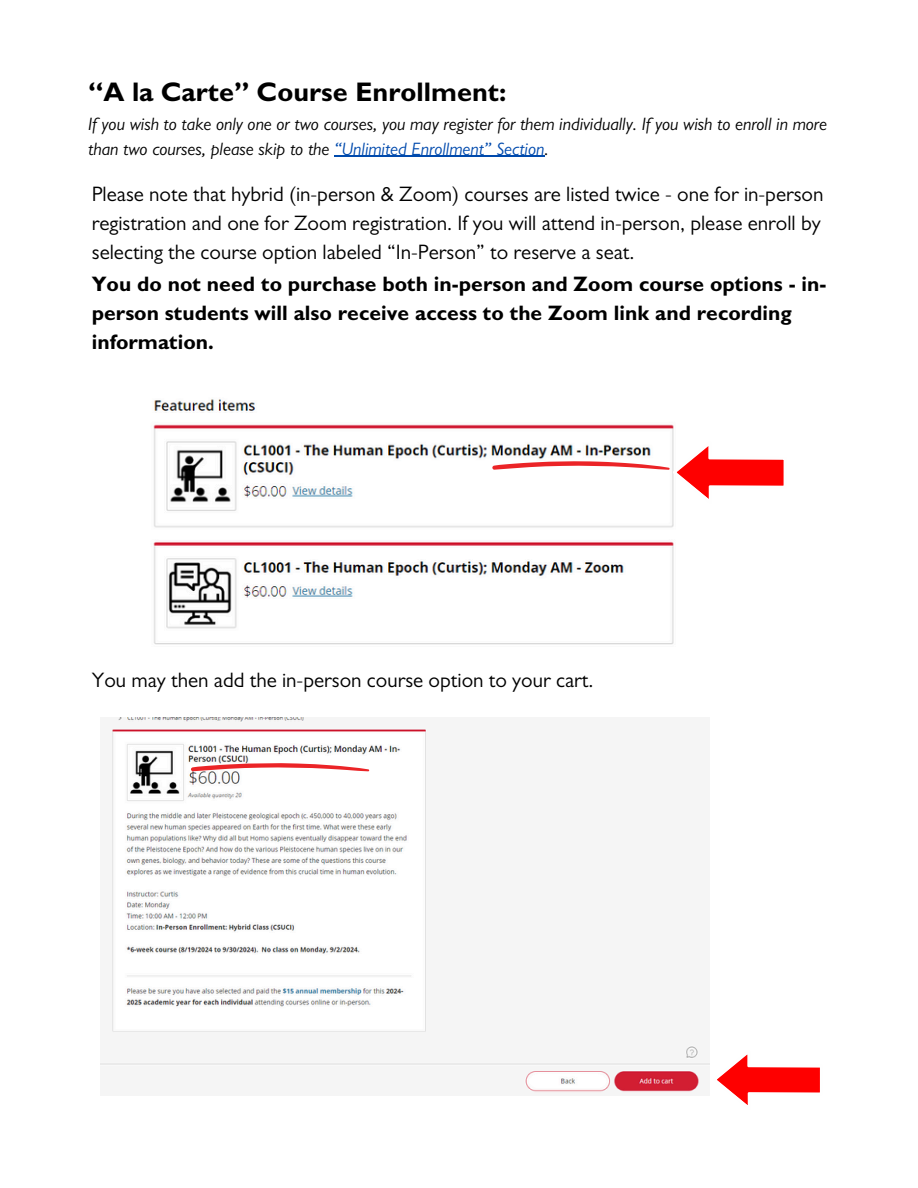
<style>
.page{position:relative;width:918px;height:1188px;background:#fff}
.page>*{position:absolute;margin:0;border:0;box-sizing:border-box;transform-origin:0 0}
.t1{font:700 27px "Gill Sans";color:#000}
.t2{font:21px/29.2px "Gill Sans";color:#000}
.t3{font:700 21px/29.2px "Gill Sans";color:#000}
.t4{font:italic 18px/24.8px "Gill Sans";color:#000}
.s1{color:#004aad}
</style>
<div class="page">
<img style="left:153px;top:399px;width:521px;height:246px">
<svg style="left:492px;top:442px;width:292px;height:62px"></svg>
<img style="left:101px;top:717px;width:608px;height:376px">
<svg style="left:717px;top:1054px;width:103px;height:51px"></svg>
<svg style="left:191px;top:763px;width:179px;height:8px"></svg>
<hr style="left:334px;top:156px;width:210px;height:1px;background:#004aad">
<h1 class="t1" style="left:88px;top:82px;width:420px">“A la Carte” Course Enrollment:</h1>
<p class="t4" style="left:88px;top:114px;width:740px">If you wish to take only one or two courses, you may register for them individually. If you wish to enroll in more than two courses, please skip to the <span class="s1">“Unlimited Enrollment” Section</span>.</p>
<p class="t2" style="left:92px;top:182px;width:733px">Please note that hybrid (in-person &amp; Zoom) courses are listed twice - one for in-person registration and one for Zoom registration. If you will attend in-person, please enroll by selecting the course option labeled “In-Person” to reserve a seat.</p>
<p class="t3" style="left:92px;top:272px;width:736px">You do not need to purchase both in-person and Zoom course options - in&shy;person students will also receive access to the Zoom link and recording information.</p>
<h2 class="t2" style="left:92px;top:668px;width:503px">You may then add the in-person course option to your cart.</h2>
</div>
